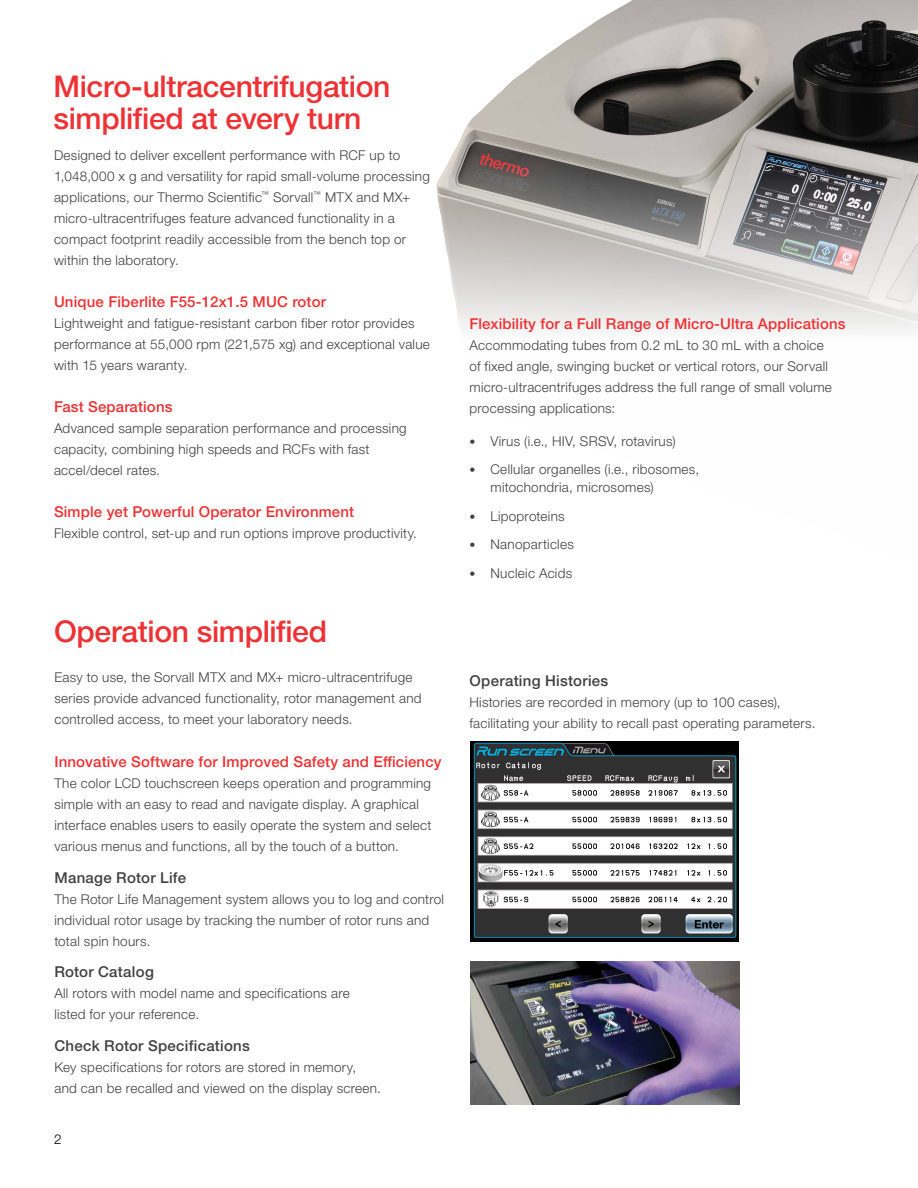
<style>
.page{position:relative;width:918px;height:1188px;background:#fff}
.page>*{position:absolute;margin:0;border:0;box-sizing:border-box;transform-origin:0 0}
.t1{font:500 30px/31.5px "Helvetica Neue LTW1 G";letter-spacing:-.01em;color:#ee3134}
.t2{font:500 15px "Helvetica Neue LTW1 G";letter-spacing:.01em;color:#ee3134}
.t3{font:500 15px "Helvetica Neue LTW1 G";letter-spacing:.02em;color:#414042}
.t4{font:300 13.5px/21px "Helvetica Neue LTW1 G";letter-spacing:.02em;color:#414042}
.t5{font:300 13.5px "Helvetica Neue LTW1 G";color:#000}
.s1{font-size:12px}
</style>
<div class="page">
<img style="left:471px;top:741px;width:267px;height:200px">
<img style="left:471px;top:961px;width:269px;height:143px">
<img style="left:437px;top:0;width:481px;height:331px">
<h1 class="t1" style="left:54px;top:71px;width:338px">Micro-ultracentrifugation simplified at every turn</h1>
<p class="t4" style="left:54px;top:144px;width:377px">Designed to deliver excellent performance with RCF up to 1,048,000 x g and versatility for rapid small-volume processing applications, our Thermo Scientific<sup>™</sup> Sorvall<sup>™</sup> MTX and MX+ micro-ultracentrifuges feature advanced functionality in a compact footprint readily accessible from the bench top or within the laboratory.</p>
<p class="t2" style="left:54px;top:292px;width:273px">Unique Fiberlite F55-12x1.5 MUC rotor</p>
<p class="t4" style="left:54px;top:312px;width:377px">Lightweight and fatigue-resistant carbon fiber rotor provides performance at 55,000 rpm (221,575 xg) and exceptional value with 15 years waranty.</p>
<p class="t2" style="left:54px;top:397px;width:120px">Fast Separations</p>
<p class="t4" style="left:54px;top:417px;width:354px">Advanced sample separation performance and processing capacity, combining high speeds and RCFs with fast accel/decel rates.</p>
<p class="t2" style="left:54px;top:502px;width:302px">Simple yet Powerful Operator Environment</p>
<p class="t4" style="left:54px;top:522px;width:365px">Flexible control, set-up and run options improve productivity.</p>
<h1 class="t1" style="left:54px;top:616px;width:275px">Operation simplified</h1>
<p class="t2" style="left:469px;top:314px;width:378px">Flexibility for a Full Range of Micro-Ultra Applications</p>
<p class="t4" style="left:469px;top:334px;width:364px">Accommodating tubes from 0.2 mL to 30 mL with a choice of fixed angle, swinging bucket or vertical rotors, our Sorvall micro-ultracentrifuges address the full range of small volume processing applications:</p>
<p class="t4" style="left:469px;top:430px;width:208px"><span class="s1">•</span> Virus (i.e., HIV, SRSV, rotavirus)</p>
<p class="t4" style="left:490px;top:460px;width:210px;line-height:18px;text-indent:-21px"><span class="s1">•</span> Cellular organelles (i.e., ribosomes, mitochondria, microsomes)</p>
<p class="t4" style="left:469px;top:505px;width:97px"><span class="s1">•</span> Lipoproteins</p>
<p class="t4" style="left:469px;top:534px;width:106px"><span class="s1">•</span> Nanoparticles</p>
<p class="t4" style="left:469px;top:562px;width:104px"><span class="s1">•</span> Nucleic Acids</p>
<p class="t4" style="left:54px;top:667px;width:369px">Easy to use, the Sorvall MTX and MX+ micro-ultracentrifuge series provide advanced functionality, rotor management and controlled access, to meet your laboratory needs.</p>
<p class="t3" style="left:469px;top:671px;width:140px">Operating Histories</p>
<p class="t4" style="left:469px;top:691px;width:347px">Histories are recorded in memory (up to 100 cases), facilitating your ability to recall past operating parameters.</p>
<p class="t2" style="left:54px;top:753px;width:389px">Innovative Software for Improved Safety and Efficiency</p>
<p class="t4" style="left:54px;top:773px;width:379px">The color LCD touchscreen keeps operation and programming simple with an easy to read and navigate display. A graphical interface enables users to easily operate the system and select various menus and functions, all by the touch of a button.</p>
<p class="t3" style="left:54px;top:868px;width:133px">Manage Rotor Life</p>
<p class="t4" style="left:54px;top:888px;width:391px">The Rotor Life Management system allows you to log and control individual rotor usage by tracking the number of rotor runs and total spin hours.</p>
<p class="t3" style="left:54px;top:963px;width:101px">Rotor Catalog</p>
<p class="t4" style="left:54px;top:983px;width:297px">All rotors with model name and specifications are listed for your reference.</p>
<p class="t3" style="left:54px;top:1036px;width:197px">Check Rotor Specifications</p>
<p class="t4" style="left:54px;top:1056px;width:328px">Key specifications for rotors are stored in memory, and can be recalled and viewed on the display screen.</p>
<p class="t5" style="left:54px;top:1131px;width:9px">2</p>
</div>
